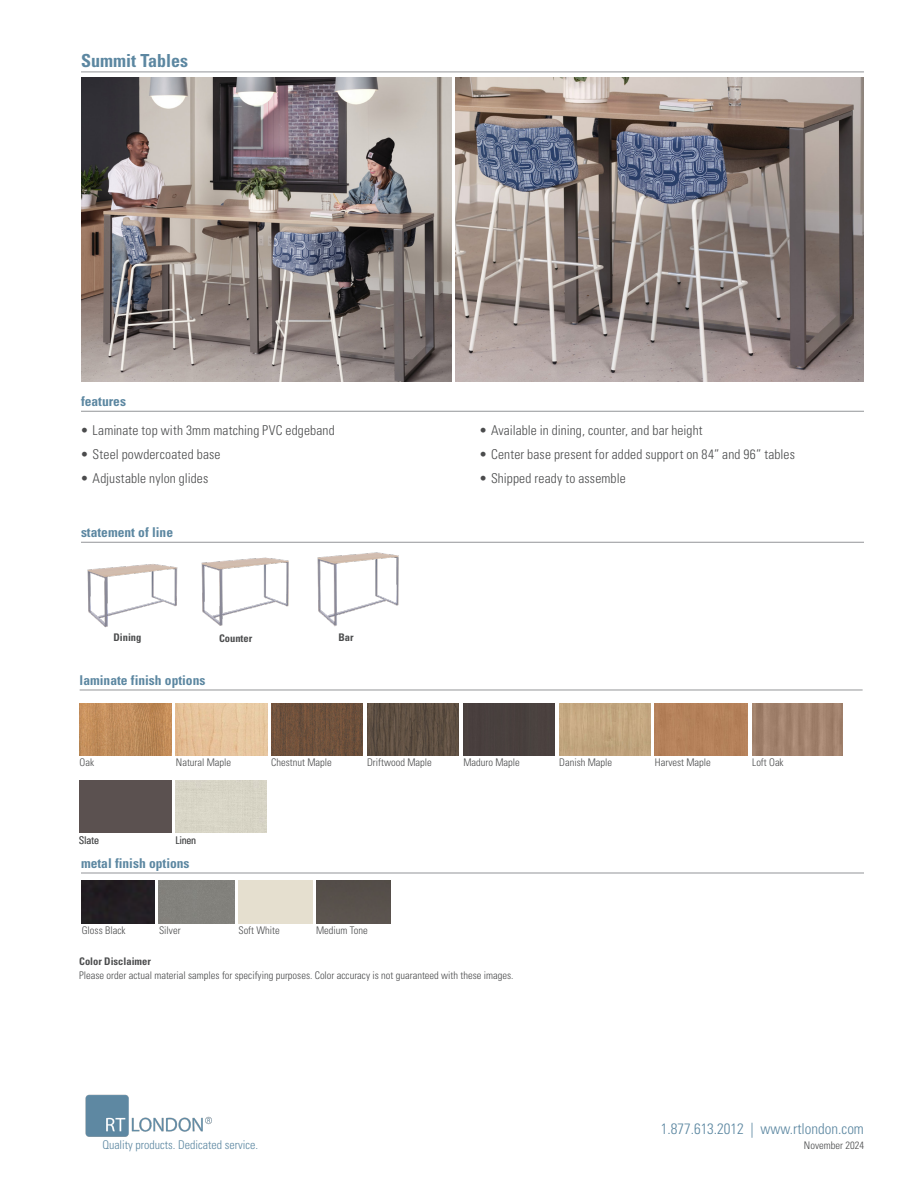
<style>
.page{position:relative;width:918px;height:1188px;background:#fff}
.page>*{position:absolute;margin:0;border:0;box-sizing:border-box;transform-origin:0 0}
.blue_text_with_line_below{font:700 condensed 18px "Univers LT Std";color:#5c87a1}
.t1{font:300 condensed 15px "Univers LT Std";color:#5c87a1}
.t2{font:300 condensed 13.5px "Univers LT Std";letter-spacing:.01em;color:#4b4c4d}
.blue_text_with_line_below-2{font:700 condensed 13.5px "Univers LT Std";color:#5c87a1}
.t3{font:300 condensed 12px "Univers LT Std";color:#5c87a1}
.Paragraph_Style_1{font:300 condensed 10.5px "Univers LT Std";color:#4b4c4d}
.t4{font:700 condensed 10.5px "Univers LT Std";color:#4b4c4d}
</style>
<div class="page">
<hr style="left:81px;top:411px;width:783px;height:1px;background:#939598">
<img style="left:81px;top:77px;width:371px;height:304px">
<hr style="left:81px;top:72px;width:783px;height:1px;background:#939598">
<hr style="left:81px;top:542px;width:783px;height:1px;background:#939598">
<img style="left:85px;top:1094px;width:127px;height:43px">
<img style="left:456px;top:77px;width:408px;height:304px">
<img style="left:87px;top:564px;width:91px;height:64px">
<img style="left:201px;top:557px;width:88px;height:69px">
<img style="left:317px;top:552px;width:81px;height:75px">
<hr style="left:81px;top:873px;width:783px;height:1px;background:#939598">
<div style="left:81px;top:880px;width:74px;height:43px;background:#221e22"></div>
<div style="left:316px;top:880px;width:74px;height:43px;background:#58514c"></div>
<img style="left:271px;top:703px;width:92px;height:52px">
<img style="left:367px;top:703px;width:92px;height:52px">
<div style="left:463px;top:703px;width:92px;height:52px;background:#49403e"></div>
<img style="left:80px;top:704px;width:91px;height:52px">
<img style="left:176px;top:704px;width:91px;height:52px">
<hr style="left:80px;top:690px;width:783px;height:1px;background:#939598">
<div style="left:79px;top:781px;width:92px;height:52px;background:#5b5150"></div>
<div style="left:176px;top:781px;width:91px;height:52px;background:#d8d5c6"></div>
<img style="left:559px;top:704px;width:92px;height:52px">
<div style="left:655px;top:704px;width:93px;height:52px;background:#b5815a"></div>
<img style="left:752px;top:704px;width:91px;height:52px">
<p class="blue_text_with_line_below" style="left:81px;top:50px;width:109px">Summit Tables</p>
<p class="blue_text_with_line_below-2" style="left:81px;top:393px;width:46px">features</p>
<p class="t2" style="left:81px;top:422px;width:256px">• Laminate top with 3mm matching PVC edgeband</p>
<p class="t2" style="left:81px;top:446px;width:142px">• Steel powdercoated base</p>
<p class="t2" style="left:81px;top:470px;width:129px">• Adjustable nylon glides</p>
<p class="blue_text_with_line_below-2" style="left:81px;top:524px;width:94px">statement of line</p>
<p class="t4" style="left:113px;top:631px;width:30px">Dining</p>
<p class="t4" style="left:219px;top:632px;width:35px">Counter</p>
<p class="t4" style="left:338px;top:631px;width:17px">Bar</p>
<p class="blue_text_with_line_below-2" style="left:80px;top:672px;width:127px">laminate finish options</p>
<p class="t2" style="left:479px;top:422px;width:225px">• Available in dining, counter, and bar height</p>
<p class="t2" style="left:479px;top:446px;width:318px">• Center base present for added support on 84” and 96” tables</p>
<p class="t2" style="left:479px;top:470px;width:148px">• Shipped ready to assemble</p>
<p class="Paragraph_Style_1" style="left:80px;top:756px;width:16px">Oak</p>
<p class="Paragraph_Style_1" style="left:176px;top:756px;width:57px">Natural Maple</p>
<p class="Paragraph_Style_1" style="left:271px;top:756px;width:62px">Chestnut Maple</p>
<p class="Paragraph_Style_1" style="left:367px;top:756px;width:66px">Driftwood Maple</p>
<p class="Paragraph_Style_1" style="left:463px;top:756px;width:58px">Maduro Maple</p>
<p class="Paragraph_Style_1" style="left:79px;top:834px;width:21px">Slate</p>
<p class="Paragraph_Style_1" style="left:176px;top:834px;width:22px">Linen</p>
<p class="blue_text_with_line_below-2" style="left:81px;top:855px;width:110px">metal finish options</p>
<p class="Paragraph_Style_1" style="left:82px;top:924px;width:45px">Gloss Black</p>
<p class="Paragraph_Style_1" style="left:159px;top:924px;width:23px">Silver</p>
<p class="Paragraph_Style_1" style="left:238px;top:924px;width:43px">Soft White</p>
<p class="Paragraph_Style_1" style="left:316px;top:924px;width:53px">Medium Tone</p>
<p class="t4" style="left:79px;top:955px;width:73px">Color Disclaimer</p>
<p class="Paragraph_Style_1" style="left:79px;top:969px;width:436px">Please order actual material samples for specifying purposes. Color accuracy is not guaranteed with these images.</p>
<p class="Paragraph_Style_1" style="left:559px;top:756px;width:55px">Danish Maple</p>
<p class="Paragraph_Style_1" style="left:655px;top:756px;width:57px">Harvest Maple</p>
<p class="Paragraph_Style_1" style="left:752px;top:756px;width:33px">Loft Oak</p>
<p class="t1" style="left:661px;top:1119px;width:205px">1.877.613.2012 | www.rtlondon.com</p>
<p class="t3" style="left:102px;top:1138px;width:157px">Quality products. Dedicated service.</p>
<p class="Paragraph_Style_1" style="left:804px;top:1139px;width:62px">November 2024</p>
</div>
